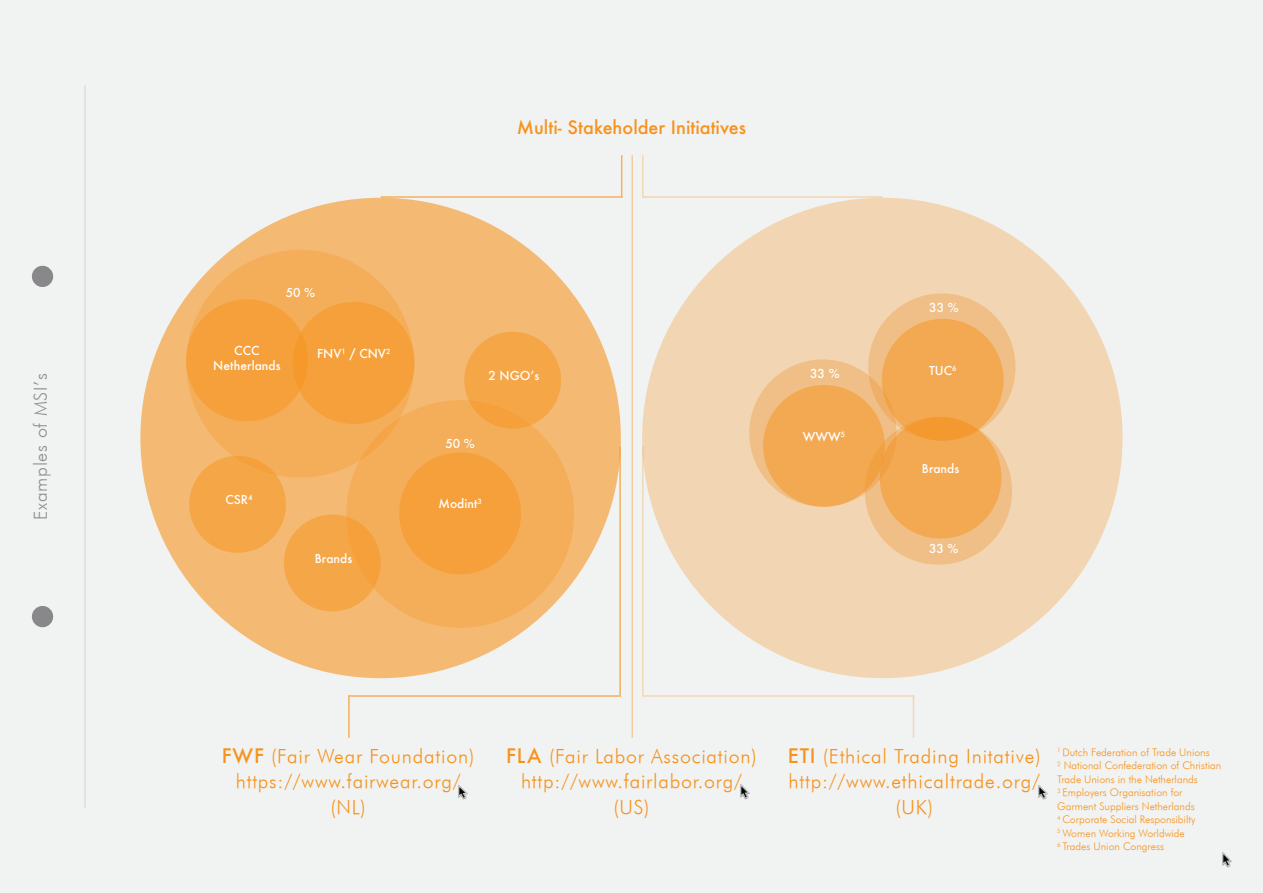
<style>
.page{position:relative;width:1263px;height:893px;background:#f1f3f3}
.page>*{position:absolute;margin:0;border:0;box-sizing:border-box;transform-origin:0 0}
.t1{font:italic 19.5px "Futura";letter-spacing:.04em;color:#f7931d}
.t2{font:500 18px "Futura";color:#f7931d}
.t3{font:italic 18px "Futura";letter-spacing:.04em;color:#8f9194}
.t4{font:500 12px "Futura";color:#fff}
.t5{font:italic 10.5px "Futura";color:#f7931d}
.s1{font-weight:500;font-style:normal}
</style>
<div class="page">
<hr style="left:642px;top:446px;width:2px;height:249px;background:#f7931d">
<hr style="left:631px;top:155px;width:2px;height:583px;background:#f7931d">
<hr style="left:619px;top:446px;width:2px;height:249px;background:#f7931d">
<hr style="left:381px;top:196px;width:241px;height:2px;background:#f7931d">
<hr style="left:621px;top:155px;width:1px;height:43px;background:#f7931d">
<hr style="left:348px;top:695px;width:273px;height:2px;background:#f7931d">
<hr style="left:348px;top:695px;width:2px;height:43px;background:#f7931d">
<hr style="left:642px;top:196px;width:240px;height:2px;background:#f7931d">
<hr style="left:642px;top:155px;width:1px;height:43px;background:#f7931d">
<hr style="left:642px;top:695px;width:272px;height:2px;background:#f7931d">
<hr style="left:913px;top:695px;width:1px;height:43px;background:#f7931d">
<div style="left:642px;top:198px;width:480px;height:480px;background:#f2d6b3;border-radius:50%"></div>
<div style="left:140px;top:198px;width:481px;height:480px;background:#f4b972;border-radius:50%"></div>
<div style="left:186px;top:250px;width:228px;height:227px;background:#f4ad58;border-radius:50%"></div>
<div style="left:186px;top:299px;width:122px;height:122px;background:#f5a03a;border-radius:50%"></div>
<div style="left:293px;top:302px;width:122px;height:122px;background:#f5a03a;border-radius:50%"></div>
<div style="left:346px;top:400px;width:228px;height:228px;background:#f4ad58;border-radius:50%"></div>
<div style="left:399px;top:452px;width:122px;height:122px;background:#f5a03a;border-radius:50%"></div>
<div style="left:189px;top:456px;width:97px;height:97px;background:#f5a647;border-radius:50%"></div>
<div style="left:284px;top:514px;width:97px;height:97px;background:linear-gradient(to right,#f5a84b,#f5a23e);border-radius:50%"></div>
<div style="left:464px;top:332px;width:97px;height:97px;background:linear-gradient(to right,#f5a545,#f5a647);border-radius:50%"></div>
<div style="left:865px;top:417px;width:147px;height:148px;background:#f0bf87;border-radius:50%"></div>
<div style="left:880px;top:417px;width:121px;height:122px;background:#f3a952;border-radius:50%"></div>
<div style="left:868px;top:293px;width:147px;height:148px;background:#f0bf87;border-radius:50%"></div>
<svg style="left:882px;top:319px;width:121px;height:122px;background:#f2a74e"></svg>
<svg style="left:749px;top:359px;width:147px;height:148px;background:#efbc80"></svg>
<div style="left:763px;top:385px;width:122px;height:122px;background:#f3a952;border-radius:50%"></div>
<div style="left:33px;top:266px;width:19px;height:20px;background:#888789;border-radius:50%"></div>
<div style="left:32px;top:266px;width:21px;height:21px;border:2px solid #888789;border-radius:50%"></div>
<div style="left:33px;top:607px;width:19px;height:19px;background:#888789;border-radius:50%"></div>
<div style="left:32px;top:606px;width:21px;height:21px;border:2px solid #888789;border-radius:50%"></div>
<hr style="left:84px;top:85px;width:2px;height:723px;background:#888789">
<img style="left:456px;top:783px;width:13px;height:18px">
<img style="left:738px;top:783px;width:13px;height:17px">
<img style="left:1036px;top:783px;width:13px;height:18px">
<img style="left:1220px;top:850px;width:13px;height:18px">
<p class="t3" style="left:29px;top:520px;width:149px;rotate:-90deg">Examples of MSI’s</p>
<p class="t2" style="left:517px;top:115px;width:231px">Multi- Stakeholder Initiatives</p>
<p class="t4" style="left:286px;top:285px;width:31px">50 %</p>
<p class="t4" style="left:234px;top:343px;width:27px">CCC</p>
<p class="t4" style="left:213px;top:357px;width:69px">Netherlands</p>
<p class="t4" style="left:317px;top:345px;width:75px">FNV<sup>1</sup> / CNV<sup>2</sup></p>
<p class="t4" style="left:225px;top:491px;width:28px">CSR<sup>4</sup></p>
<p class="t4" style="left:315px;top:550px;width:39px">Brands</p>
<p class="t4" style="left:488px;top:367px;width:52px">2 NGO’s</p>
<p class="t4" style="left:445px;top:436px;width:31px">50 %</p>
<p class="t4" style="left:439px;top:496px;width:45px">Modint<sup>3</sup></p>
<p class="t4" style="left:810px;top:366px;width:31px">33 %</p>
<p class="t4" style="left:803px;top:428px;width:44px">WWW<sup>5</sup></p>
<p class="t4" style="left:929px;top:300px;width:31px">33 %</p>
<p class="t4" style="left:929px;top:362px;width:29px">TUC<sup>6</sup></p>
<p class="t4" style="left:922px;top:460px;width:39px">Brands</p>
<p class="t4" style="left:929px;top:540px;width:31px">33 %</p>
<p class="t1" style="left:222px;top:744px;width:254px"><span class="s1">FWF</span> (Fair Wear Foundation)</p>
<p class="t1" style="left:236px;top:769px;width:226px">https://www.fairwear.org/</p>
<p class="t1" style="left:330px;top:795px;width:37px">(NL)</p>
<p class="t1" style="left:506px;top:744px;width:252px"><span class="s1">FLA</span> (Fair Labor Association)</p>
<p class="t1" style="left:521px;top:769px;width:222px">http://www.fairlabor.org/</p>
<p class="t1" style="left:613px;top:795px;width:38px">(US)</p>
<p class="t1" style="left:788px;top:744px;width:254px"><span class="s1">ETI</span> (Ethical Trading Initative)</p>
<p class="t1" style="left:789px;top:769px;width:253px">http://www.ethicaltrade.org/</p>
<p class="t1" style="left:895px;top:795px;width:39px">(UK)</p>
<p class="t5" style="left:1057px;top:745px;width:154px"><sup>1</sup> Dutch Federation of Trade Unions</p>
<p class="t5" style="left:1057px;top:759px;width:166px"><sup>2</sup> National Confederation of Christian</p>
<p class="t5" style="left:1057px;top:772px;width:142px">Trade Unions in the Netherlands</p>
<p class="t5" style="left:1057px;top:786px;width:127px"><sup>3</sup> Employers Organisation for</p>
<p class="t5" style="left:1057px;top:799px;width:139px">Garment Suppliers Netherlands</p>
<p class="t5" style="left:1057px;top:813px;width:140px"><sup>4</sup> Corporate Social Responsibilty</p>
<p class="t5" style="left:1057px;top:826px;width:129px"><sup>5</sup> Women Working Worldwide</p>
<p class="t5" style="left:1057px;top:840px;width:108px"><sup>6</sup> Trades Union Congress</p>
</div>
